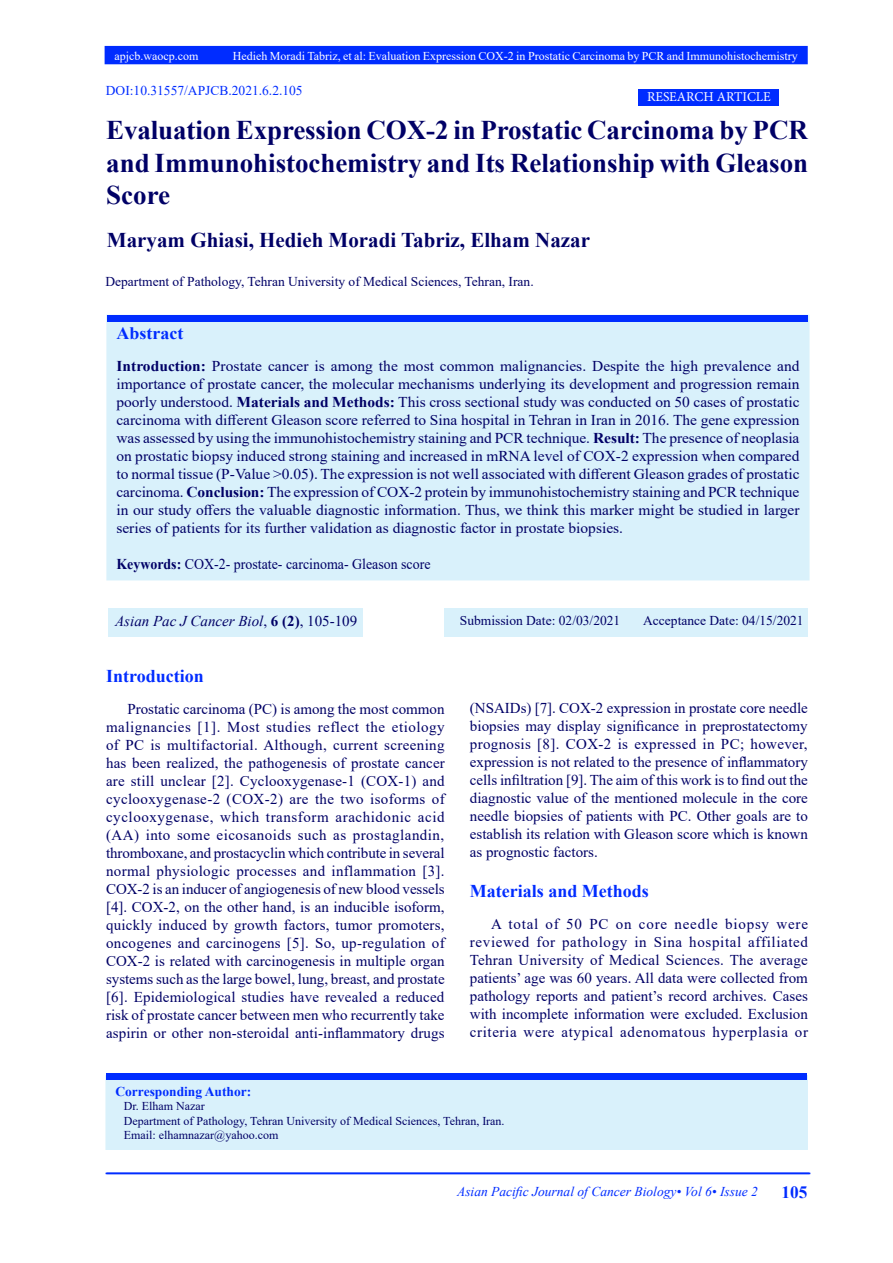
<style>
.page{position:relative;width:893px;height:1263px;background:#fff}
.page>*{position:absolute;margin:0;border:0;box-sizing:border-box;transform-origin:0 0}
.Body_Text_2{font:700 27px/32.4px "Times New Roman";letter-spacing:-.005em;color:#006;text-align:justify}
.t1{font:700 21px "Times New Roman";color:#006}
.t2{font:700 18px "Times New Roman";color:#002cff}
.heading_6{font:700 17.55px "Times New Roman";color:#002cff}
.t3{font:700 17.25px "Times New Roman";color:#002cff}
.t4{font:15px/18px "Times New Roman";color:#006;text-align:justify}
.t5{font:15px "Times New Roman";color:#006;scale:.93 1}
.t6{font:italic 15px "Times New Roman";color:#006}
.t7{font:13.5px "Times New Roman";color:#006}
.t8{font:italic 13.5px "Times New Roman";color:#002cff}
.t9{font:13.5px "Times New Roman";color:#002cff}
.t10{font:700 13.5px "Times New Roman";color:#002cff}
.t11{font:13.5px "Minion Pro";color:#fff}
.t12{font:12px "Times New Roman";color:#fff}
.t13{font:12px "Times New Roman";color:#006}
.s1{font-weight:700}
.s2{font-style:normal}
.s3{font-weight:700;font-style:normal}
</style>
<div class="page">
<div style="left:105px;top:47px;width:702px;height:17px;background:#002cff"></div>
<div style="left:105px;top:46px;width:703px;height:18px;border:2px solid #002cff"></div>
<div style="left:107px;top:315px;width:702px;height:265px;background:#d9f1fb"></div>
<div style="left:107px;top:315px;width:701px;height:6px;background:#002cff"></div>
<div style="left:106px;top:1076px;width:701px;height:73px;background:#d9f1fb"></div>
<div style="left:105px;top:1075px;width:703px;height:75px;border:2px solid #d9f1fb"></div>
<hr style="left:106px;top:1173px;width:704px;height:1px;background:#002cff">
<div style="left:639px;top:89px;width:140px;height:17px;background:#002cff"></div>
<div style="left:106px;top:1073px;width:701px;height:7px;background:#002cff"></div>
<div style="left:108px;top:608px;width:254px;height:29px;background:#d9f1fb"></div>
<div style="left:444px;top:608px;width:364px;height:29px;background:#d9f1fb"></div>
<p class="t12" style="left:115px;top:47px;width:85px">apjcb.waocp.com</p>
<p class="t12" style="left:233px;top:47px;width:566px">Hedieh Moradi Tabriz, et al: Evaluation Expression COX-2 in Prostatic Carcinoma by PCR and Immunohistochemistry</p>
<p class="t9" style="left:106px;top:81px;width:198px">DOI:10.31557/APJCB.2021.6.2.105</p>
<p class="Body_Text_2" style="left:106px;top:113px;width:703px">Evaluation Expression COX-2 in Prostatic Carcinoma by PCR and Immunohistochemistry and Its Relationship with Gleason Score</p>
<p class="t1" style="left:107px;top:225px;width:484px">Maryam Ghiasi, Hedieh Moradi Tabriz, Elham Nazar</p>
<p class="t11" style="left:647px;top:88px;width:125px">RESEARCH ARTICLE</p>
<p class="t7" style="left:105px;top:271px;width:430px">Department of Pathology, Tehran University of Medical Sciences, Tehran, Iran.</p>
<p class="heading_6" style="left:116px;top:321px;width:68px">Abstract</p>
<p class="t4" style="left:116px;top:357px;width:685px"><span class="s1">Introduction:</span> Prostate cancer is among the most common malignancies. Despite the high prevalence and importance of prostate cancer, the molecular mechanisms underlying its development and progression remain poorly understood. <span class="s1">Materials and Methods:</span> This cross sectional study was conducted on 50 cases of prostatic carcinoma with different Gleason score referred to Sina hospital in Tehran in Iran in 2016. The gene expression was assessed by using the immunohistochemistry staining and PCR technique. <span class="s1">Result:</span> The presence of neoplasia on prostatic biopsy induced strong staining and increased in mRNA level of COX-2 expression when compared to normal tissue (P-Value &gt;0.05). The expression is not well associated with different Gleason grades of prostatic carcinoma. <span class="s1">Conclusion:</span> The expression of COX-2 protein by immunohistochemistry staining and PCR technique in our study offers the valuable diagnostic information. Thus, we think this marker might be studied in larger series of patients for its further validation as diagnostic factor in prostate biopsies.</p>
<p class="t5" style="left:116px;top:554px;width:339px"><span class="s1">Keywords:</span> COX-2- prostate- carcinoma- Gleason score</p>
<p class="t6" style="left:115px;top:611px;width:244px">Asian Pac J Cancer Biol<span class="s2">,</span> <span class="s3">6 (2)</span><span class="s2">, 105-109</span></p>
<p class="t7" style="left:460px;top:611px;width:162px">Submission Date: 02/03/2021</p>
<p class="t7" style="left:643px;top:611px;width:162px">Acceptance Date: 04/15/2021</p>
<p class="t2" style="left:106px;top:663px;width:99px">Introduction</p>
<p class="t4" style="left:106px;top:700px;width:340px;text-indent:21px">Prostatic carcinoma (PC) is among the most common malignancies [1]. Most studies reflect the etiology of PC is multifactorial. Although, current screening has been realized, the pathogenesis of prostate cancer are still unclear [2]. Cyclooxygenase-1 (COX-1) and cyclooxygenase-2 (COX-2) are the two isoforms of cyclooxygenase, which transform arachidonic acid (AA) into some eicosanoids such as prostaglandin, thromboxane, and prostacyclin which contribute in several normal physiologic processes and inflammation [3].<br>COX-2 is an inducer of angiogenesis of new blood vessels [4]. COX‐2, on the other hand, is an inducible isoform, quickly induced by growth factors, tumor promoters, oncogenes and carcinogens [5]. So, up-regulation of COX-2 is related with carcinogenesis in multiple organ systems such as the large bowel, lung, breast, and prostate [6]. Epidemiological studies have revealed a reduced risk of prostate cancer between men who recurrently take aspirin or other non‐steroidal anti‐inflammatory drugs</p>
<p class="t4" style="left:470px;top:699px;width:340px">(NSAIDs) [7]. COX-2 expression in prostate core needle biopsies may display significance in preprostatectomy prognosis [8]. COX‐2 is expressed in PC; however, expression is not related to the presence of inflammatory cells infiltration [9]. The aim of this work is to find out the diagnostic value of the mentioned molecule in the core needle biopsies of patients with PC. Other goals are to establish its relation with Gleason score which is known as prognostic factors.</p>
<p class="t2" style="left:470px;top:878px;width:180px">Materials and Methods</p>
<p class="t4" style="left:470px;top:915px;width:340px;text-indent:21px">A total of 50 PC on core needle biopsy were reviewed for pathology in Sina hospital affiliated Tehran University of Medical Sciences. The average patients’ age was 60 years. All data were collected from pathology reports and patient’s record archives. Cases with incomplete information were excluded. Exclusion criteria were atypical adenomatous hyperplasia or</p>
<p class="t10" style="left:115px;top:1081px;width:137px">Corresponding Author:</p>
<p class="t13" style="left:124px;top:1097px;width:82px">Dr. Elham Nazar</p>
<p class="t13" style="left:124px;top:1112px;width:382px">Department of Pathology, Tehran University of Medical Sciences, Tehran, Iran.</p>
<p class="t13" style="left:124px;top:1126px;width:156px">Email: elhamnazar@yahoo.com</p>
<p class="t8" style="left:457px;top:1182px;width:302px">Asian Pacific Journal of Cancer Biology• Vol 6• Issue 2</p>
<p class="t3" style="left:782px;top:1180px;width:27px">105</p>
</div>
